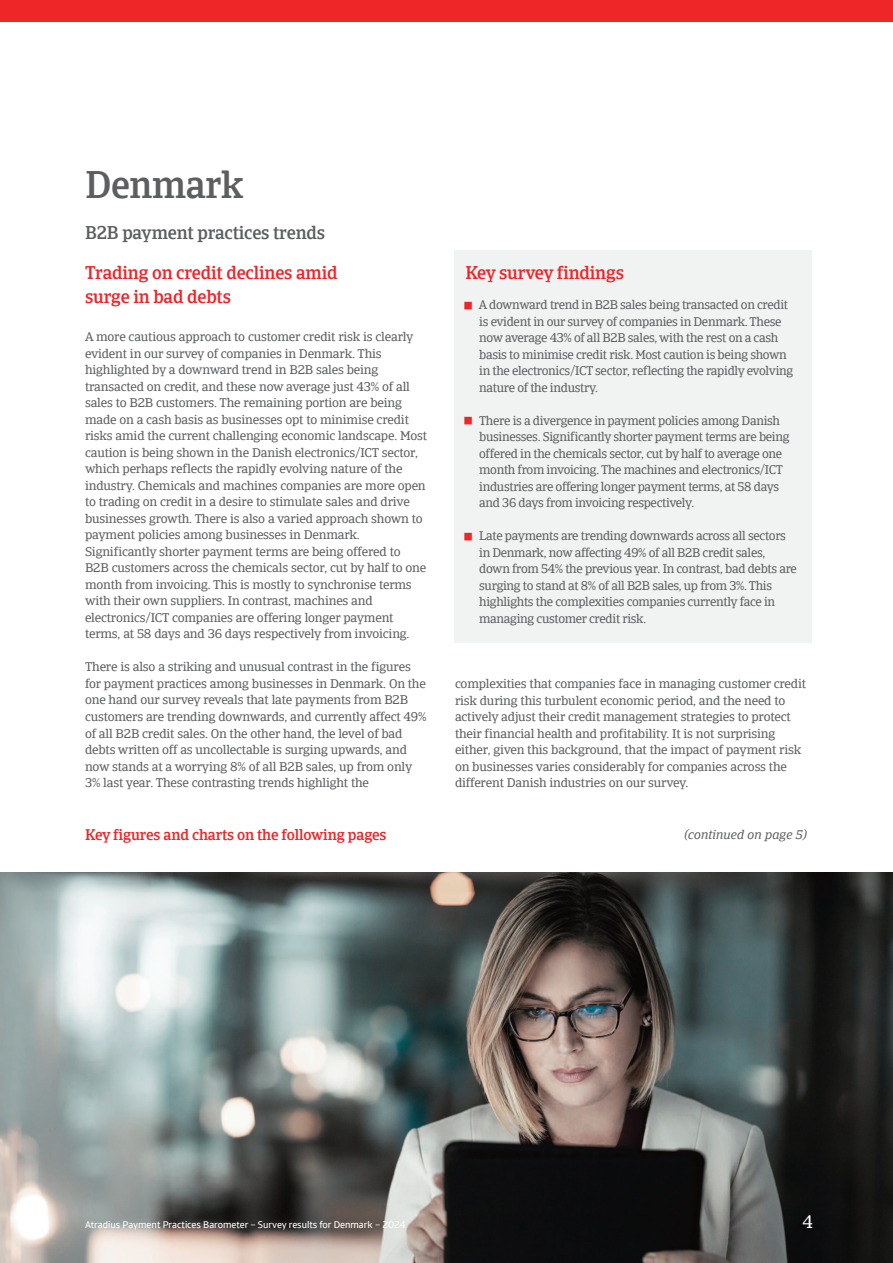
<style>
.page{position:relative;width:893px;height:1263px;background:#fff}
.page>*{position:absolute;margin:0;border:0;box-sizing:border-box;transform-origin:0 0}
.t1{font:500 37.5px "Catalana";letter-spacing:-.01em;color:#5d5e60}
.t2{font:500 18px/24px "Catalana";letter-spacing:-.01em;color:#ee2628}
.t3{font:500 18px "Catalana";letter-spacing:-.01em;color:#5d5e60}
.t4{font:18px "Catalana";color:#fff}
.t5{font:500 15px "Catalana";letter-spacing:-.01em;color:#ee2628}
.t6{font:12.75px/16.5px "Catalana";letter-spacing:-.015em;color:#5d5e60}
.t7{font:italic 12.75px "Catalana";color:#5d5e60}
.t8{font:9.75px "Catalana Sans";color:#fff}
.s1{font-family:"Menlo";font-weight:700;font-style:italic;color:#ee2628}
</style>
<div class="page">
<img style="left:0;top:872px;width:893px;height:391px">
<div style="left:455px;top:250px;width:357px;height:392px;background:#f1f3f2"></div>
<div style="left:0;top:0;width:893px;height:21px;background:#ee2628"></div>
<h1 class="t1" style="left:85px;top:161px;width:160px">Denmark</h1>
<h2 class="t3" style="left:85px;top:221px;width:242px">B2B payment practices trends</h2>
<h2 class="t2" style="left:85px;top:261px;width:254px">Trading on credit declines amid surge in bad debts</h2>
<h2 class="t2" style="left:465px;top:261px;width:160px">Key survey findings</h2>
<p class="t6" style="left:479px;top:297px;width:316px;text-indent:-15px"><span class="s1">■</span> A downward trend in B2B sales being transacted on credit is evident in our survey of companies in Denmark. These now average 43% of all B2B sales, with the rest on a cash basis to minimise credit risk. Most caution is being shown in the electronics/ICT sector, reflecting the rapidly evolving nature of the industry.</p>
<p class="t6" style="left:479px;top:412px;width:312px;text-indent:-15px"><span class="s1">■</span> There is a divergence in payment policies among Danish businesses. Significantly shorter payment terms are being offered in the chemicals sector, cut by half to average one month from invoicing. The machines and electronics/ICT industries are offering longer payment terms, at 58 days and 36 days from invoicing respectively.</p>
<p class="t6" style="left:479px;top:528px;width:319px;text-indent:-15px"><span class="s1">■</span> Late payments are trending downwards across all sectors in Denmark, now affecting 49% of all B2B credit sales, down from 54% the previous year. In contrast, bad debts are surging to stand at 8% of all B2B sales, up from 3%. This highlights the complexities companies currently face in managing customer credit risk.</p>
<p class="t6" style="left:85px;top:329px;width:343px">A more cautious approach to customer credit risk is clearly evident in our survey of companies in Denmark. This highlighted by a downward trend in B2B sales being transacted on credit, and these now average just 43% of all sales to B2B customers. The remaining portion are being made on a cash basis as businesses opt to minimise credit risks amid the current challenging economic landscape. Most caution is being shown in the Danish electronics/ICT sector, which perhaps reflects the rapidly evolving nature of the industry. Chemicals and machines companies are more open to trading on credit in a desire to stimulate sales and drive businesses growth. There is also a varied approach shown to payment policies among businesses in Denmark.<br>Significantly shorter payment terms are being offered to B2B customers across the chemicals sector, cut by half to one month from invoicing. This is mostly to synchronise terms with their own suppliers. In contrast, machines and electronics/ICT companies are offering longer payment terms, at 58 days and 36 days respectively from invoicing.</p>
<p class="t6" style="left:85px;top:659px;width:343px">There is also a striking and unusual contrast in the figures for payment practices among businesses in Denmark. On the one hand our survey reveals that late payments from B2B customers are trending downwards, and currently affect 49% of all B2B credit sales. On the other hand, the level of bad debts written off as uncollectable is surging upwards, and now stands at a worrying 8% of all B2B sales, up from only 3% last year. These contrasting trends highlight the</p>
<p class="t6" style="left:455px;top:675px;width:353px">complexities that companies face in managing customer credit risk during this turbulent economic period, and the need to actively adjust their credit management strategies to protect their financial health and profitability. It is not surprising either, given this background, that the impact of payment risk on businesses varies considerably for companies across the different Danish industries on our survey.</p>
<p class="t5" style="left:85px;top:825px;width:303px">Key figures and charts on the following pages</p>
<p class="t7" style="left:685px;top:826px;width:124px">(continued on page 5)</p>
<p class="t8" style="left:85px;top:1218px;width:322px">Atradius Payment Practices Barometer – Survey results for Denmark – 2024</p>
<h2 class="t4" style="left:802px;top:1210px;width:12px">4</h2>
</div>
